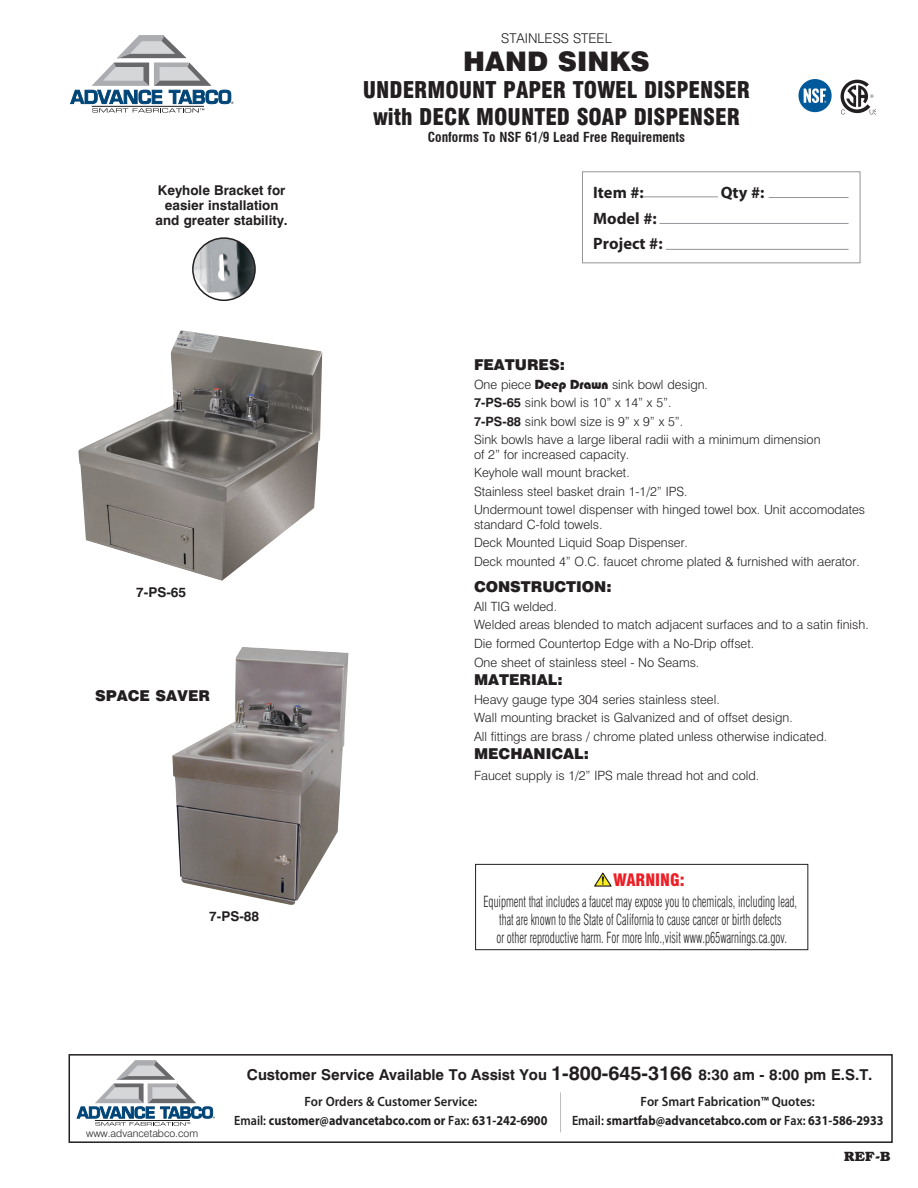
<style>
.page{position:relative;width:918px;height:1188px;background:#fff}
.page>*{position:absolute;margin:0;border:0;box-sizing:border-box;transform-origin:0 0}
.t1{font:900 27px "Swiss 721 BT";color:#231f20}
.t2{font:900 condensed 22.5px "Swiss 721 BT";color:#231f20}
.t3{font:900 condensed 16.8px "Swiss 721 BT";color:#ed1f26}
.t4{font:700 16.5px "Myriad Pro";color:#231f20}
.t5{font:300 condensed 15px/18.1px "Swiss 721 BT";color:#231f20;text-align:center;scale:.74 1}
.t6{font:700 15px "Swiss 721 BT";color:#231f20}
.Feature_Copy{font:900 15px "Swiss 721 BT";color:#231f20}
.Features{font:900 15px "Swiss 721 BT";color:#231f20}
.t7{font:700 13.5px/19.5px "Myriad Pro";color:#231f20;text-align:center;scale:.9 1}
.t8{font:700 13.5px/15px "Swiss 721 BT";color:#231f20;text-align:center}
.Feature_Copy-2{font:700 condensed 13.5px "Swiss 721 BT";color:#231f20}
.t9{font:600 13.5px "Myriad Pro";color:#231f20;scale:.95 1}
.t10{font:300 13.5px "Swiss 721 BT";color:#231f20}
.t11{font:700 13.5px "Bookman";color:#231f20}
.Feature_Copy-3{font:300 12.75px/14.2px "Swiss 721 BT";color:#231f20}
.t12{font:300 10.5px "Swiss 721 BT";color:#231f20}
.s1{font-family:"Blippo BT";font-weight:900}
.s2{font-weight:700}
.s3{font-size:19.5px}
.s4{font-weight:600}
</style>
<div class="page">
<div style="left:69px;top:1054px;width:824px;height:89px;border:2px solid #231f20"></div>
<svg style="left:77px;top:1060px;width:138px;height:66px"></svg>
<hr style="left:560px;top:1092px;width:1px;height:40px;background:#231f20">
<div style="left:582px;top:171px;width:278px;height:92px;background:#fff;border:1px solid #939598"></div>
<hr style="left:769px;top:197px;width:80px;height:1px;background:#939598">
<hr style="left:643px;top:197px;width:75px;height:1px;background:#939598">
<hr style="left:660px;top:223px;width:189px;height:1px;background:#939598">
<hr style="left:666px;top:249px;width:183px;height:1px;background:#939598">
<img style="left:78px;top:330px;width:244px;height:251px">
<svg style="left:70px;top:35px;width:163px;height:78px"></svg>
<img style="left:172px;top:647px;width:176px;height:258px">
<svg style="left:193px;top:238px;width:62px;height:62px;background:#83898b"></svg>
<img style="left:193px;top:269px;width:37px;height:26px">
<div style="left:192px;top:237px;width:64px;height:64px;border:2px solid #231f20;border-radius:50%"></div>
<div style="left:798px;top:79px;width:34px;height:33px;background:#00599a;border-radius:50%"></div>
<svg style="left:804px;top:88px;width:22px;height:15px"></svg>
<svg style="left:841px;top:80px;width:35px;height:34px"></svg>
<svg style="left:594px;top:872px;width:18px;height:15px"></svg>
<div style="left:475px;top:864px;width:333px;height:86px;border:1px solid #231f20"></div>
<p class="t8" style="left:156px;top:183px;width:134px">Keyhole Bracket for easier installation and greater stability.</p>
<p class="t8" style="left:136px;top:585px;width:51px">7-PS-65</p>
<p class="Feature_Copy" style="left:95px;top:686px;width:117px">SPACE SAVER</p>
<p class="t8" style="left:209px;top:909px;width:51px">7-PS-88</p>
<p class="t10" style="left:501px;top:30px;width:112px">STAINLESS STEEL</p>
<p class="t1" style="left:463px;top:45px;width:188px">HAND SINKS</p>
<p class="t2" style="left:363px;top:77px;width:389px">UNDERMOUNT PAPER TOWEL DISPENSER</p>
<p class="t2" style="left:373px;top:104px;width:368px">with DECK MOUNTED SOAP DISPENSER</p>
<p class="Feature_Copy-2" style="left:428px;top:129px;width:259px">Conforms To NSF 61/9 Lead Free Requirements</p>
<p class="t4" style="left:593px;top:182px;width:52px">Item #:</p>
<p class="t4" style="left:721px;top:182px;width:45px">Qty #:</p>
<p class="t4" style="left:593px;top:208px;width:65px">Model #:</p>
<p class="t4" style="left:593px;top:233px;width:71px">Project #:</p>
<p class="Features" style="left:474px;top:356px;width:93px">FEATURES:</p>
<p class="Feature_Copy-3" style="left:474px;top:377px;width:236px">One piece <span class="s1">Deep Drawn</span> sink bowl design.</p>
<p class="Feature_Copy-3" style="left:474px;top:395px;width:199px"><span class="s2">7-PS-65</span> sink bowl is 10” x 14” x 5”.</p>
<p class="Feature_Copy-3" style="left:474px;top:414px;width:211px"><span class="s2">7-PS-88</span> sink bowl size is 9” x 9” x 5”.</p>
<p class="Feature_Copy-3" style="left:474px;top:433px;width:348px">Sink bowls have a large liberal radii with a minimum dimension of 2” for increased capacity.</p>
<p class="Feature_Copy-3" style="left:474px;top:465px;width:157px">Keyhole wall mount bracket.</p>
<p class="Feature_Copy-3" style="left:474px;top:484px;width:215px">Stainless steel basket drain 1-1/2” IPS.</p>
<p class="Feature_Copy-3" style="left:474px;top:503px;width:393px">Undermount towel dispenser with hinged towel box. Unit accomodates standard C-fold towels.</p>
<p class="Feature_Copy-3" style="left:474px;top:535px;width:216px">Deck Mounted Liquid Soap Dispenser.</p>
<p class="Feature_Copy-3" style="left:474px;top:554px;width:387px">Deck mounted 4” O.C. faucet chrome plated &amp; furnished with aerator.</p>
<p class="Features" style="left:474px;top:578px;width:139px">CONSTRUCTION:</p>
<p class="Feature_Copy-3" style="left:474px;top:599px;width:85px">All TIG welded.</p>
<p class="Feature_Copy-3" style="left:474px;top:618px;width:396px">Welded areas blended to match adjacent surfaces and to a satin finish.</p>
<p class="Feature_Copy-3" style="left:474px;top:636px;width:282px">Die formed Countertop Edge with a No-Drip offset.</p>
<p class="Feature_Copy-3" style="left:474px;top:655px;width:227px">One sheet of stainless steel - No Seams.</p>
<p class="Feature_Copy" style="left:474px;top:671px;width:90px">MATERIAL:</p>
<p class="Feature_Copy-3" style="left:474px;top:692px;width:247px">Heavy gauge type 304 series stainless steel.</p>
<p class="Feature_Copy-3" style="left:474px;top:711px;width:320px">Wall mounting bracket is Galvanized and of offset design.</p>
<p class="Feature_Copy-3" style="left:474px;top:729px;width:355px">All fittings are brass / chrome plated unless otherwise indicated.</p>
<p class="Feature_Copy" style="left:474px;top:745px;width:117px">MECHANICAL:</p>
<p class="Feature_Copy-3" style="left:474px;top:768px;width:287px">Faucet supply is 1/2” IPS male thread hot and cold.</p>
<p class="t3" style="left:613px;top:870px;width:73px">WARNING:</p>
<p class="t5" style="left:484px;top:893px;width:425px">Equipment that includes a faucet may expose you to chemicals, including lead, that are known to the State of California to cause cancer or birth defects<br>or other reproductive harm. For more Info.,visit www.p65warnings.ca.gov.</p>
<p class="t12" style="left:86px;top:1127px;width:114px">www.advancetabco.com</p>
<p class="t6" style="left:247px;top:1066px;width:627px">Customer Service Available To Assist You <span class="s3">1-800-645-3166</span> 8:30 am - 8:00 pm E.S.T.</p>
<p class="t7" style="left:234px;top:1091px;width:349px"><span class="s4">For Orders &amp; Customer Service:<br>Email:</span> customer@advancetabco.com or <span class="s4">Fax:</span> 631-242-6900</p>
<p class="t9" style="left:641px;top:1092px;width:185px">For Smart Fabrication™ Quotes:</p>
<p class="t7" style="left:572px;top:1110px;width:348px"><span class="s4">Email:</span> smartfab@advancetabco.com or <span class="s4">Fax:</span> 631-586-2933</p>
<p class="t11" style="left:844px;top:1148px;width:48px">REF-B</p>
</div>
